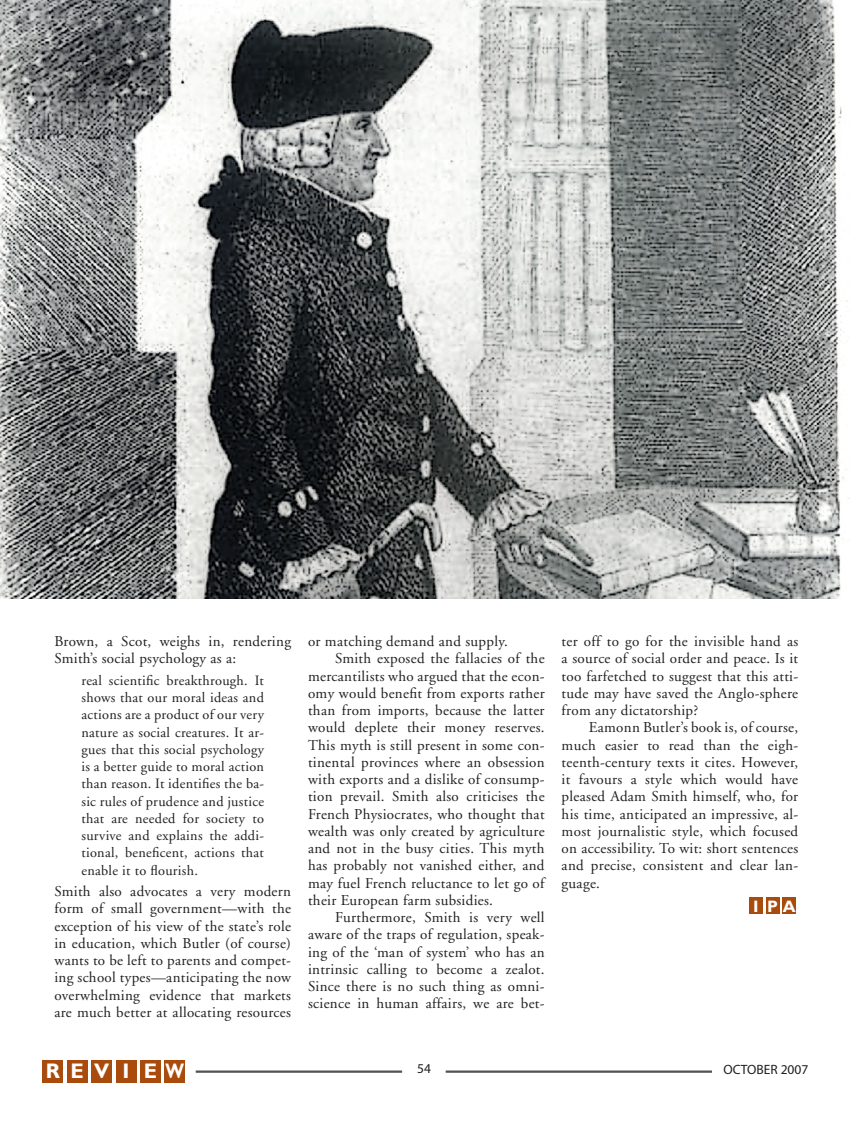
<style>
.page{position:relative;width:851px;height:1127px;background:#fff}
.page>*{position:absolute;margin:0;border:0;box-sizing:border-box;transform-origin:0 0}
.t1{font:700 21px "Gill Sans";color:#fff}
.t2{font:700 16.5px "Gill Sans";color:#fff}
.t3{font:15px/17.2px "Adobe Garamond";letter-spacing:.02em;color:#231f20;text-align:justify}
.t4{font:14.25px/17.2px "Adobe Garamond";letter-spacing:.02em;color:#231f20;text-align:justify}
.t5{font:13.5px "Myriad Pro";color:#231f20}
</style>
<div class="page">
<div style="left:43px;top:1060px;width:20px;height:22px;background:#a84b0d"></div>
<div style="left:67px;top:1060px;width:20px;height:22px;background:#a84b0d"></div>
<div style="left:91px;top:1060px;width:21px;height:22px;background:#a84b0d"></div>
<div style="left:116px;top:1060px;width:20px;height:22px;background:#a84b0d"></div>
<div style="left:140px;top:1060px;width:21px;height:22px;background:#a84b0d"></div>
<div style="left:164px;top:1060px;width:21px;height:22px;background:#a84b0d"></div>
<hr style="left:196px;top:1071px;width:206px;height:1px;background:#231f20">
<hr style="left:196px;top:1072px;width:206px;height:1px;background:#231f20">
<hr style="left:445px;top:1071px;width:267px;height:1px;background:#231f20">
<hr style="left:445px;top:1072px;width:267px;height:1px;background:#231f20">
<div style="left:748px;top:897px;width:14px;height:17px;background:#a84b0d"></div>
<div style="left:765px;top:897px;width:14px;height:17px;background:#a84b0d"></div>
<div style="left:782px;top:897px;width:14px;height:17px;background:#a84b0d"></div>
<img style="left:0;top:0;width:849px;height:598px">
<p class="t3" style="left:54px;top:633px;width:238px">Brown, a Scot, weighs in, rendering<br>Smith’s social psychology as a:</p>
<p class="t4" style="left:81px;top:672px;width:184px">real scientific breakthrough. It shows that our moral ideas and actions are a product of our very nature as social creatures. It ar&shy;gues that this social psychology is a better guide to moral action than reason. It identifies the ba&shy;sic rules of prudence and justice that are needed for society to survive and explains the addi&shy;tional, beneficent, actions that enable it to flourish.</p>
<p class="t3" style="left:54px;top:883px;width:238px">Smith also advocates a very modern form of small government—with the exception of his view of the state’s role in education, which Butler (of course) wants to be left to parents and compet&shy;ing school types—anticipating the now overwhelming evidence that markets are much better at allocating resources</p>
<p class="t3" style="left:308px;top:633px;width:201px">or matching demand and supply.</p>
<p class="t3" style="left:308px;top:650px;width:238px;text-indent:27px">Smith exposed the fallacies of the mercantilists who argued that the econ&shy;omy would benefit from exports rather than from imports, because the latter would deplete their money reserves.<br>This myth is still present in some con&shy;tinental provinces where an obsession with exports and a dislike of consump&shy;tion prevail. Smith also criticises the French Physiocrates, who thought that wealth was only created by agriculture and not in the busy cities. This myth has probably not vanished either, and may fuel French reluctance to let go of their European farm subsidies.</p>
<p class="t3" style="left:308px;top:909px;width:238px;text-indent:27px">Furthermore, Smith is very well aware of the traps of regulation, speak&shy;ing of the ‘man of system’ who has an intrinsic calling to become a zealot.<br>Since there is no such thing as omni&shy;science in human affairs, we are bet-</p>
<p class="t3" style="left:561px;top:633px;width:238px">ter off to go for the invisible hand as a source of social order and peace. Is it too farfetched to suggest that this atti&shy;tude may have saved the Anglo-sphere from any dictatorship?</p>
<p class="t3" style="left:561px;top:719px;width:238px;text-indent:27px">Eamonn Butler’s book is, of course, much easier to read than the eigh&shy;teenth-century texts it cites. However, it favours a style which would have pleased Adam Smith himself, who, for his time, anticipated an impressive, al&shy;most journalistic style, which focused on accessibility. To wit: short sentences and precise, consistent and clear lan&shy;guage.</p>
<p class="t2" style="left:753px;top:897px;width:7px">I</p>
<p class="t2" style="left:767px;top:897px;width:30px">P A</p>
<h1 class="t1" style="left:46px;top:1058px;width:140px">REV I EW</h1>
<p class="t5" style="left:417px;top:1061px;width:15px">54</p>
<p class="t5" style="left:723px;top:1062px;width:86px">OCTOBER 2007</p>
</div>
